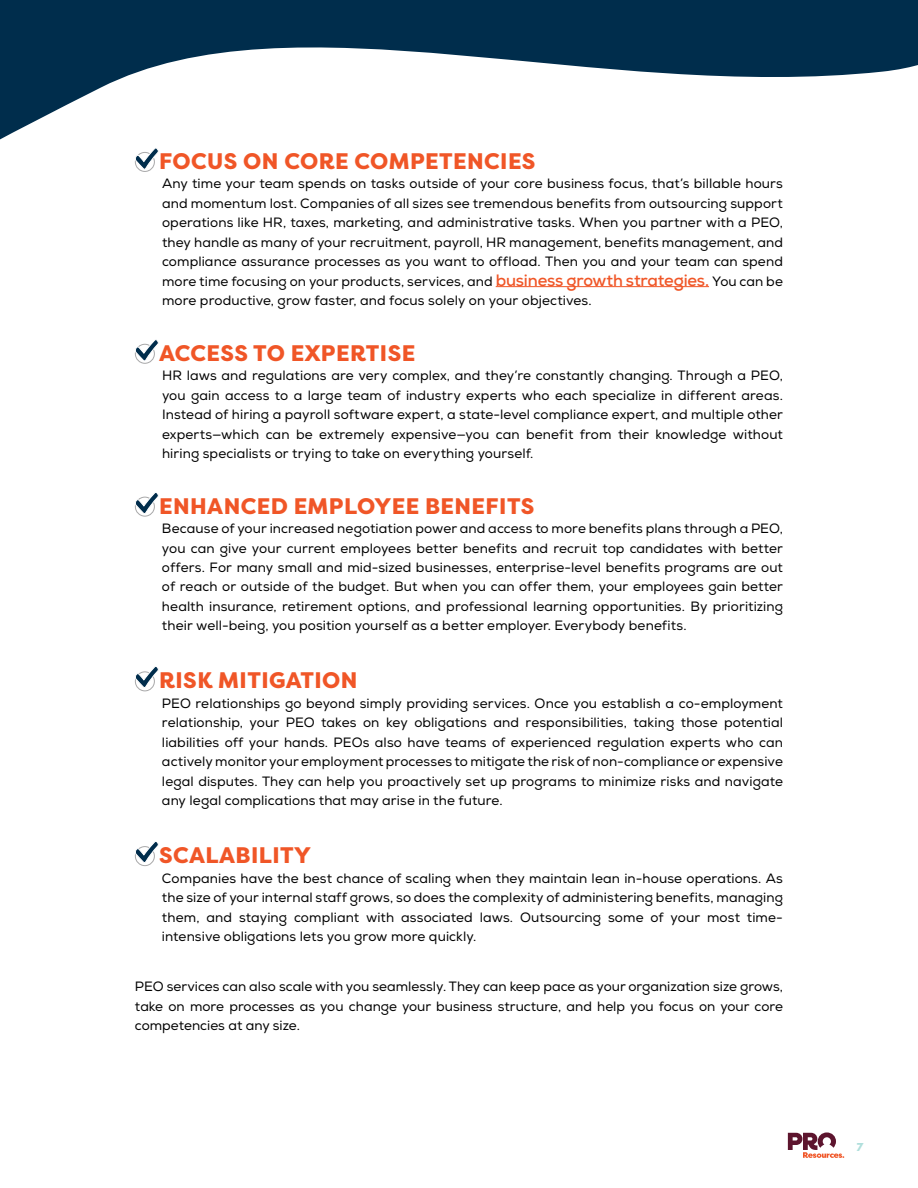
<style>
.page{position:relative;width:918px;height:1188px;background:#fff}
.page>*{position:absolute;margin:0;border:0;box-sizing:border-box;transform-origin:0 0}
.t1{font:800 22.5px "Filson Pro";letter-spacing:.02em;color:#f05627}
.t2{font:13.5px/19.5px "Nexa";letter-spacing:.005em;color:#000;text-align:justify}
.t3{font:700 12px "Futura PT";color:#b0dfdc}
.s1{font-weight:700;font-size:16.5px;color:#f05627}
</style>
<div class="page">
<svg style="left:788px;top:1132px;width:56px;height:26px"></svg>
<hr style="left:496px;top:286px;width:213px;height:1px;background:#f05627">
<div style="left:135px;top:344px;width:20px;height:20px;border:1px solid #a8a8a9;border-radius:50%"></div>
<div style="left:135px;top:497px;width:20px;height:20px;border:1px solid #a8a8a9;border-radius:50%"></div>
<div style="left:135px;top:671px;width:20px;height:20px;border:1px solid #a8a8a9;border-radius:50%"></div>
<div style="left:135px;top:846px;width:20px;height:20px;border:1px solid #a8a8a9;border-radius:50%"></div>
<svg style="left:0;top:0;width:918px;height:172px"></svg>
<svg style="left:134px;top:146px;width:26px;height:25px"></svg>
<svg style="left:134px;top:339px;width:25px;height:23px"></svg>
<svg style="left:134px;top:493px;width:25px;height:22px"></svg>
<svg style="left:134px;top:666px;width:25px;height:23px"></svg>
<svg style="left:135px;top:842px;width:24px;height:22px"></svg>
<h1 class="t1" style="left:159px;top:147px;width:378px">FOCUS ON CORE COMPETENCIES</h1>
<p class="t2" style="left:162px;top:174px;width:623px">Any time your team spends on tasks outside of your core business focus, that’s billable hours and momentum lost. Companies of all sizes see tremendous benefits from outsourcing support operations like HR, taxes, marketing, and administrative tasks. When you partner with a PEO, they handle as many of your recruitment, payroll, HR management, benefits management, and compliance assurance processes as you want to offload. Then you and your team can spend more time focusing on your products, services, and <span class="s1">business growth strategies.</span> You can be more productive, grow faster, and focus solely on your objectives.</p>
<h1 class="t1" style="left:159px;top:339px;width:258px">ACCESS TO EXPERTISE</h1>
<p class="t2" style="left:162px;top:366px;width:623px">HR laws and regulations are very complex, and they’re constantly changing. Through a PEO, you gain access to a large team of industry experts who each specialize in different areas.<br>Instead of hiring a payroll software expert, a state-level compliance expert, and multiple other experts—which can be extremely expensive—you can benefit from their knowledge without hiring specialists or trying to take on everything yourself.</p>
<h1 class="t1" style="left:159px;top:492px;width:377px">ENHANCED EMPLOYEE BENEFITS</h1>
<p class="t2" style="left:162px;top:519px;width:623px">Because of your increased negotiation power and access to more benefits plans through a PEO, you can give your current employees better benefits and recruit top candidates with better offers. For many small and mid-sized businesses, enterprise-level benefits programs are out of reach or outside of the budget. But when you can offer them, your employees gain better health insurance, retirement options, and professional learning opportunities. By prioritizing their well-being, you position yourself as a better employer. Everybody benefits.</p>
<h1 class="t1" style="left:159px;top:666px;width:200px">RISK MITIGATION</h1>
<p class="t2" style="left:162px;top:694px;width:623px">PEO relationships go beyond simply providing services. Once you establish a co-employment relationship, your PEO takes on key obligations and responsibilities, taking those potential liabilities off your hands. PEOs also have teams of experienced regulation experts who can actively monitor your employment processes to mitigate the risk of non-compliance or expensive legal disputes. They can help you proactively set up programs to minimize risks and navigate any legal complications that may arise in the future.</p>
<h1 class="t1" style="left:159px;top:841px;width:154px">SCALABILITY</h1>
<p class="t2" style="left:162px;top:868px;width:623px">Companies have the best chance of scaling when they maintain lean in-house operations. As the size of your internal staff grows, so does the complexity of administering benefits, managing them, and staying compliant with associated laws. Outsourcing some of your most time&shy;intensive obligations lets you grow more quickly.</p>
<p class="t2" style="left:135px;top:977px;width:650px">PEO services can also scale with you seamlessly. They can keep pace as your organization size grows, take on more processes as you change your business structure, and help you focus on your core competencies at any size.</p>
<p class="t3" style="left:856px;top:1139px;width:9px">7</p>
</div>
